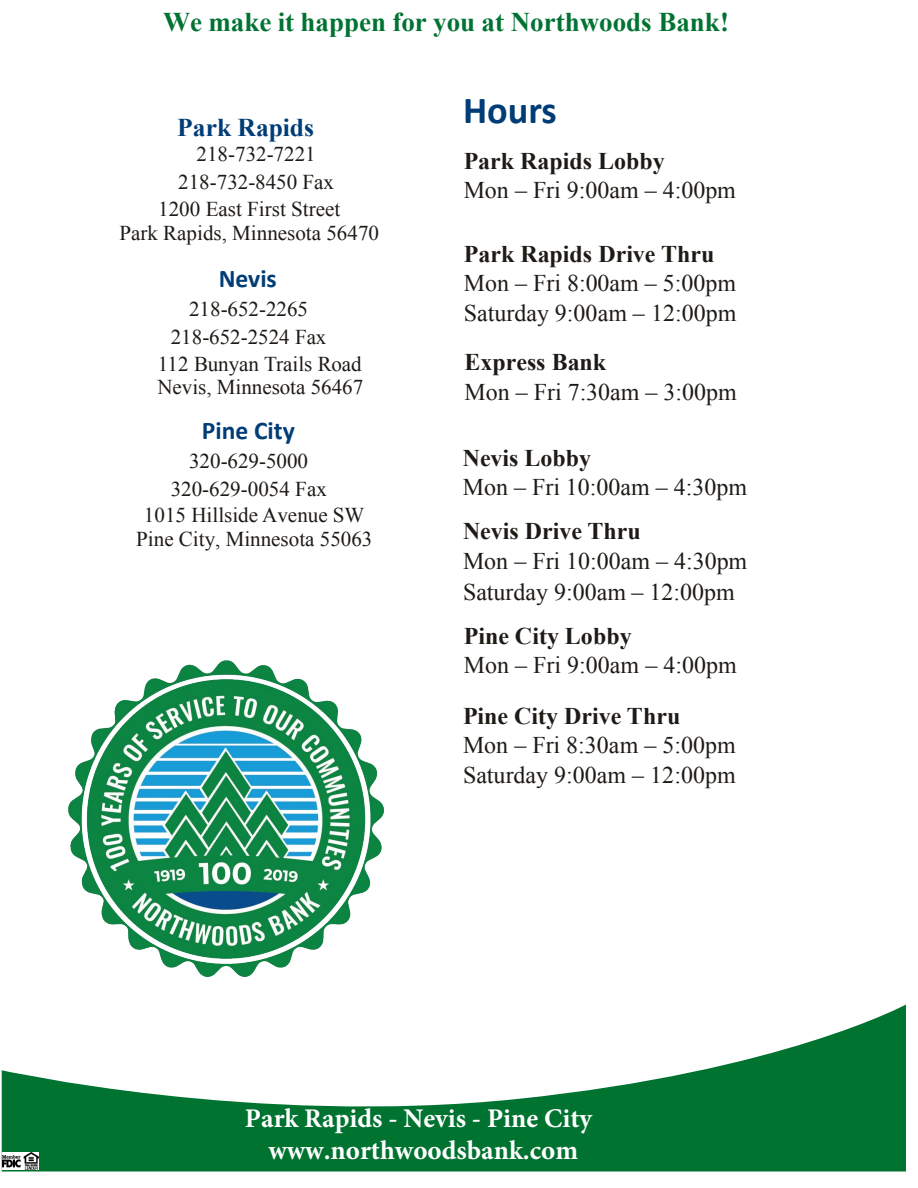
<style>
.page{position:relative;width:918px;height:1188px;background:#fff}
.page>*{position:absolute;margin:0;border:0;box-sizing:border-box;transform-origin:0 0}
.t1{font:700 38.4px "Calibri";color:#003d77}
.t2{font:700 27px/32.4px "Minion Pro";color:#fff;text-align:center}
.t3{font:700 27px "Times New Roman";color:#007333}
.t4{font:700 25.5px "Calibri";color:#003d77}
.t5{font:700 25.5px "Times New Roman";color:#003d77}
.t6{font:24px/29.4px "Times New Roman";color:#1e1a16}
.t7{font:700 24px "Times New Roman";color:#1e1a16}
.t8{font:21px/23.4px "Times New Roman";color:#1e1a16;text-align:center}
.s1{font-style:inherit}
.s2{font-weight:700}
</style>
<div class="page">
<svg style="left:2px;top:1005px;width:904px;height:167px;fill:#007330"></svg>
<img style="left:3px;top:1153px;width:35px;height:16px">
<img style="left:12px;top:660px;width:411px;height:359px">
<p class="t3" style="left:163px;top:3px;width:567px">We make it happen for you <span class="s1">at Northwoods Bank</span>!</p>
<p class="t5" style="left:177px;top:113px;width:138px">Park Rapids</p>
<h1 class="t8" style="left:197px;top:143px;width:121px">218-732-7221</h1>
<h1 class="t8" style="left:178px;top:171px;width:157px">218-732-8450 Fax</h1>
<p class="t8" style="left:119px;top:197px;width:261px">1200 East First Street<br>Park Rapids, Minnesota 56470</p>
<h1 class="t4" style="left:219px;top:268px;width:60px">Nevis</h1>
<h2 class="t8" style="left:189px;top:297px;width:121px">218-652-2265</h2>
<h2 class="t8" style="left:171px;top:325px;width:157px">218-652-2524 Fax</h2>
<p class="t8" style="left:157px;top:352px;width:207px;text-align:left">112 Bunyan Trails Road<br>Nevis, Minnesota 56467</p>
<h1 class="t4" style="left:202px;top:420px;width:94px">Pine City</h1>
<h2 class="t8" style="left:189px;top:449px;width:121px">320-629-5000</h2>
<p class="t8" style="left:144px;top:476px;width:222px;line-height:26.1px">320-629-0054 Fax<br>1015 Hillside Avenue SW</p>
<p class="t8" style="left:136px;top:527px;width:238px"><span class="s1">Pine</span> City, Minnesota 55063</p>
<h1 class="t1" style="left:463px;top:94px;width:95px">Hours</h1>
<p class="t6" style="left:464px;top:146px;width:274px"><span class="s2">Park Rapids Lobby<br></span>Mon – Fri 9:00am – 4:00pm</p>
<p class="t6" style="left:464px;top:239px;width:274px"><span class="s2">Park Rapids Drive Thru<br></span>Mon – Fri 8:00am – 5:<span class="s1">00</span>pm<br>Saturday 9:00am – 12:00pm</p>
<p class="t6" style="left:465px;top:347px;width:274px"><span class="s2">Express Bank<br></span>Mon – Fri 7:30am – <span class="s1">3:0</span>0pm</p>
<p class="t6" style="left:463px;top:443px;width:286px;line-height:29px"><span class="s2">Nevis Lobby<br></span>Mon – Fri <span class="s1">10:</span>00am – 4:<span class="s1">3</span>0pm</p>
<p class="t6" style="left:463px;top:516px;width:286px;line-height:30.3px"><span class="s2">Nevis Drive Thru<br></span>Mon – Fri <span class="s1">10:00</span>am – <span class="s1">4</span>:<span class="s1">3</span>0pm<br>Saturday 9:00am – 12:00pm</p>
<h2 class="t7" style="left:464px;top:623px;width:169px">Pine City Lobby</h2>
<p class="t6" style="left:464px;top:650px;width:274px">Mon – Fri 9:00am – 4:00pm</p>
<h2 class="t7" style="left:463px;top:703px;width:219px">Pine City Drive Thru</h2>
<p class="t6" style="left:463px;top:731px;width:274px">Mon – Fri 8:30am – 5:00pm</p>
<p class="t6" style="left:463px;top:760px;width:274px">Saturday 9:00am – 12:00pm</p>
<p class="t2" style="left:245px;top:1102px;width:349px">Park Rapids - Nevis - Pine City www.northwoodsbank.com</p>
</div>
